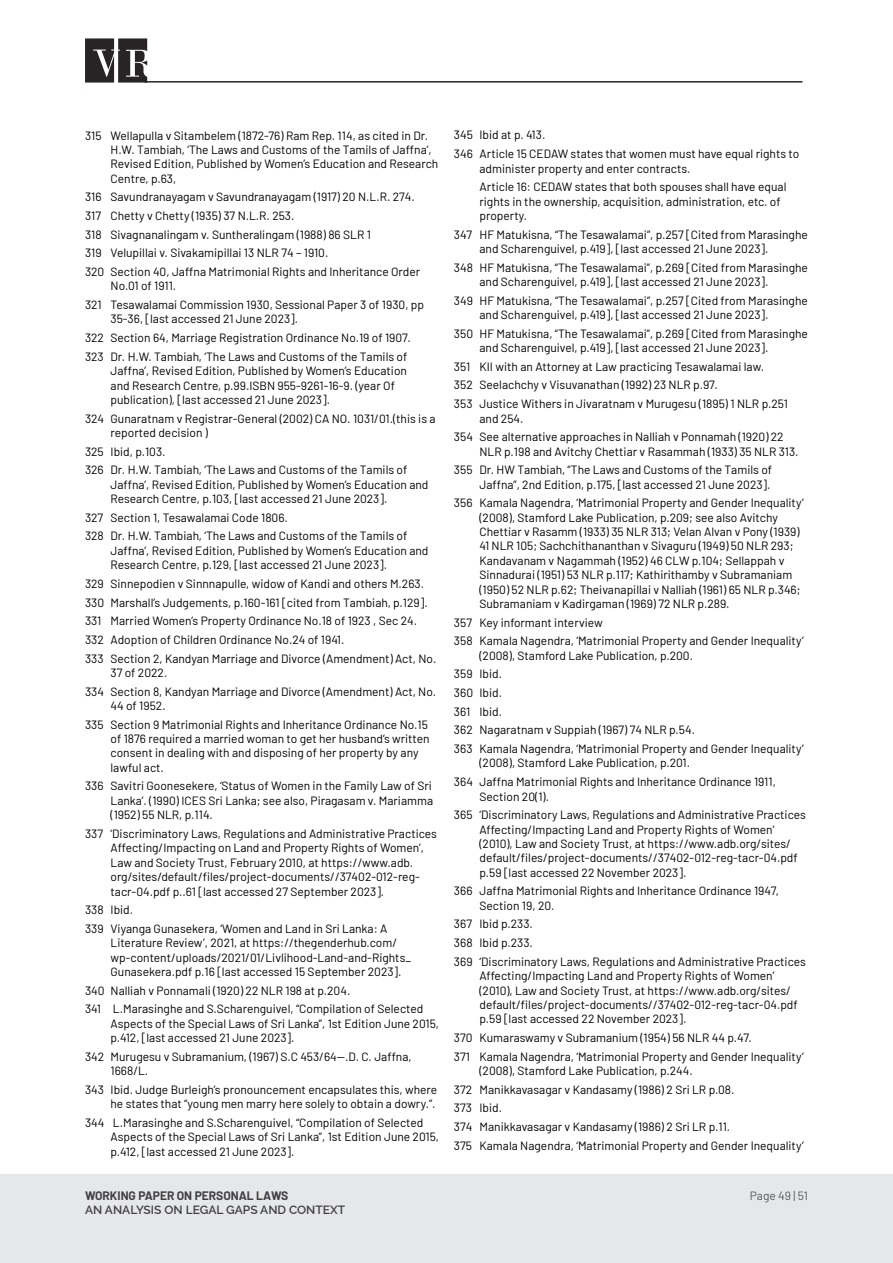
<style>
.page{position:relative;width:893px;height:1263px;background:#fff}
.page>*{position:absolute;margin:0;border:0;box-sizing:border-box;transform-origin:0 0}
.t1{font:12px/14.4px "Barlow";color:#000}
.t2{font:600 12px "Raleway";color:#414042}
.t3{font:700 12px "Barlow";color:#414042}
.t4{font:12px "Barlow";color:#58595b}
</style>
<div class="page">
<div style="left:0;top:1175px;width:893px;height:88px;background:#e6e7e8"></div>
<hr style="left:144px;top:81px;width:658px;height:2px;background:#282425">
<svg style="left:85px;top:38px;width:62px;height:45px"></svg>
<p class="t1" style="left:111px;top:127px;width:329px;text-indent:-26px">315 Wellapulla v Sitambelem (1872-76) Ram Rep. 114, as cited in Dr.<br>H.W. Tambiah, ‘The Laws and Customs of the Tamils of Jaffna’, Revised Edition, Published by Women’s Education and Research Centre, p.63,</p>
<p class="t1" style="left:85px;top:187px;width:337px;line-height:18.6px">316 Savundranayagam v Savundranayagam (1917) 20 N.L.R. 274.<br>317 Chetty v Chetty (1935) 37 N.L.R. 253.<br>318 Sivagnanalingam v. Suntheralingam (1988) 86 SLR 1<br>319 Velupillai v. Sivakamipillai 13 NLR 74 – 1910.<br>320 Section 40, Jaffna Matrimonial Rights and Inheritance Order</p>
<p class="t1" style="left:85px;top:276px;width:341px;line-height:18.6px;text-indent:26px">No.01 of 1911.<br>321 Tesawalamai Commission 1930, Sessional Paper 3 of 1930, pp</p>
<p class="t1" style="left:85px;top:309px;width:327px;line-height:18.6px;text-indent:26px">35-36, [last accessed 21 June 2023].<br>322 Section 64, Marriage Registration Ordinance No.19 of 1907.<br>323 Dr. H.W. Tambiah, ‘The Laws and Customs of the Tamils of</p>
<p class="t1" style="left:111px;top:363px;width:298px">Jaffna’, Revised Edition, Published by Women’s Education and Research Centre, p.99.ISBN 955-9261-16-9. (year Of publication), [last accessed 21 June 2023].</p>
<p class="t1" style="left:111px;top:410px;width:327px;text-indent:-26px">324 Gunaratnam v Registrar-General (2002) CA NO. 1031/01.(this is a reported decision )</p>
<p class="t1" style="left:85px;top:441px;width:324px;line-height:18.6px">325 Ibid, p.103.<br>326 Dr. H.W. Tambiah, ‘The Laws and Customs of the Tamils of</p>
<p class="t1" style="left:111px;top:476px;width:319px">Jaffna’, Revised Edition, Published by Women’s Education and<br>Research Centre, p.103, [last accessed 21 June 2023].</p>
<p class="t1" style="left:85px;top:507px;width:324px;line-height:18.6px">327 Section 1, Tesawalamai Code 1806.<br>328 Dr. H.W. Tambiah, ‘The Laws and Customs of the Tamils of</p>
<p class="t1" style="left:111px;top:542px;width:319px">Jaffna’, Revised Edition, Published by Women’s Education and<br>Research Centre, p.129, [last accessed 21 June 2023].</p>
<p class="t1" style="left:85px;top:573px;width:353px;line-height:18.6px">329 Sinnepodien v Sinnnapulle, widow of Kandi and others M.263.<br>330 Marshall’s Judgements, p.160-161 [cited from Tambiah, p.129].<br>331 Married Women’s Property Ordinance No.18 of 1923 , Sec 24.<br>332 Adoption of Children Ordinance No.24 of 1941.<br>333 Section 2, Kandyan Marriage and Divorce (Amendment) Act, No.</p>
<p class="t1" style="left:85px;top:662px;width:353px;line-height:18.6px;text-indent:26px">37 of 2022.<br>334 Section 8, Kandyan Marriage and Divorce (Amendment) Act, No.</p>
<p class="t1" style="left:85px;top:695px;width:344px;line-height:18.6px;text-indent:26px">44 of 1952.<br>335 Section 9 Matrimonial Rights and Inheritance Ordinance No.15</p>
<p class="t1" style="left:111px;top:730px;width:321px">of 1876 required a married woman to get her husband’s written consent in dealing with and disposing of her property by any lawful act.</p>
<p class="t1" style="left:111px;top:778px;width:324px;text-align:justify;text-indent:-26px">336 Savitri Goonesekere, ‘Status of Women in the Family Law of Sri Lanka’. (1990) ICES Sri Lanka; see also, Piragasam v. Mariamma (1952) 55 NLR, p.114.</p>
<p class="t1" style="left:111px;top:825px;width:328px;text-indent:-26px">337 ‘Discriminatory Laws, Regulations and Administrative Practices Affecting/Impacting on Land and Property Rights of Women’, Law and Society Trust, February 2010, at https://www.adb. org/sites/default/files/project-documents//37402-012-reg&shy;tacr-04.pdf p..61 [last accessed 27 September 2023].</p>
<p class="t1" style="left:85px;top:900px;width:304px;line-height:18.6px">338 Ibid.<br>339 Viyanga Gunasekera, ‘Women and Land in Sri Lanka: A</p>
<p class="t1" style="left:111px;top:935px;width:302px">Literature Review’, 2021, at https://thegenderhub.com/ wp-content/uploads/2021/01/Livlihood-Land-and-Rights_<br>Gunasekera.pdf p.16 [last accessed 15 September 2023].</p>
<p class="t1" style="left:85px;top:980px;width:340px;line-height:18.6px">340 Nalliah v Ponnamali (1920) 22 NLR 198 at p.204.<br>341 L.Marasinghe and S.Scharenguivel, “Compilation of Selected</p>
<p class="t1" style="left:111px;top:1015px;width:330px">Aspects of the Special Laws of Sri Lanka”, 1st Edition June 2015, p.412, [last accessed 21 June 2023].</p>
<p class="t1" style="left:111px;top:1048px;width:303px;text-indent:-26px">342 Murugesu v Subramanium, (1967) S.C 453/64—.D. C. Jaffna,<br>1668/L.</p>
<p class="t1" style="left:85px;top:1081px;width:354px;text-align:right">343 Ibid. Judge Burleigh’s pronouncement encapsulates this, where he states that “young men marry here solely to obtain a dowry.”.</p>
<p class="t1" style="left:111px;top:1114px;width:330px;text-indent:-26px">344 L.Marasinghe and S.Scharenguivel, “Compilation of Selected<br>Aspects of the Special Laws of Sri Lanka”, 1st Edition June 2015, p.412, [last accessed 21 June 2023].</p>
<p class="t3" style="left:85px;top:1186px;width:205px">WORKING PAPER ON PERSONAL LAWS</p>
<p class="t2" style="left:85px;top:1200px;width:262px">AN ANALYSIS ON LEGAL GAPS AND CONTEXT</p>
<p class="t1" style="left:454px;top:125px;width:347px;line-height:18.6px">345 Ibid at p. 413.<br>346 Article 15 CEDAW states that women must have equal rights to</p>
<p class="t1" style="left:479px;top:158px;width:308px;line-height:18.6px">administer property and enter contracts.<br>Article 16: CEDAW states that both spouses shall have equal</p>
<p class="t1" style="left:479px;top:193px;width:303px">rights in the ownership, acquisition, administration, etc. of property.</p>
<p class="t1" style="left:479px;top:226px;width:330px;text-indent:-26px">347 HF Matukisna, “The Tesawalamai”, p.257 [Cited from Marasinghe and Scharenguivel, p.419], [last accessed 21 June 2023].</p>
<p class="t1" style="left:479px;top:259px;width:330px;text-indent:-26px">348 HF Matukisna, “The Tesawalamai”, p.269 [Cited from Marasinghe and Scharenguivel, p.419], [last accessed 21 June 2023].</p>
<p class="t1" style="left:479px;top:292px;width:330px;text-indent:-26px">349 HF Matukisna, “The Tesawalamai”, p.257 [Cited from Marasinghe and Scharenguivel, p.419], [last accessed 21 June 2023].</p>
<p class="t1" style="left:479px;top:325px;width:330px;text-indent:-26px">350 HF Matukisna, “The Tesawalamai”, p.269 [Cited from Marasinghe and Scharenguivel, p.419], [last accessed 21 June 2023].</p>
<p class="t1" style="left:454px;top:356px;width:335px;line-height:18.6px">351 KII with an Attorney at Law practicing Tesawalamai law.<br>352 Seelachchy v Visuvanathan (1992) 23 NLR p.97.<br>353 Justice Withers in Jivaratnam v Murugesu (1895) 1 NLR p.251</p>
<p class="t1" style="left:454px;top:408px;width:331px;line-height:18.6px;text-indent:26px">and 254.<br>354 See alternative approaches in Nalliah v Ponnamah (1920) 22</p>
<p class="t1" style="left:454px;top:441px;width:346px;line-height:18.6px;text-indent:26px">NLR p.198 and Avitchy Chettiar v Rasammah (1933) 35 NLR 313.<br>355 Dr. HW Tambiah, “The Laws and Customs of the Tamils of</p>
<p class="t1" style="left:454px;top:474px;width:351px;line-height:18.6px;text-indent:26px">Jaffna”, 2nd Edition, p.175, [last accessed 21 June 2023].<br>356 Kamala Nagendra, ‘Matrimonial Property and Gender Inequality’</p>
<p class="t1" style="left:479px;top:509px;width:322px">(2008), Stamford Lake Publication, p.209; see also Avitchy Chettiar v Rasamm (1933) 35 NLR 313; Velan Alvan v Pony (1939)<br>41 NLR 105; Sachchithananthan v Sivaguru (1949) 50 NLR 293; Kandavanam v Nagammah (1952) 46 CLW p.104; Sellappah v Sinnadurai (1951) 53 NLR p.117; Kathirithamby v Subramaniam (1950) 52 NLR p.62; Theivanapillai v Nalliah (1961) 65 NLR p.346; Subramaniam v Kadirgaman (1969) 72 NLR p.289.</p>
<p class="t1" style="left:454px;top:612px;width:351px;line-height:18.6px">357 Key informant interview<br>358 Kamala Nagendra, ‘Matrimonial Property and Gender Inequality’</p>
<p class="t1" style="left:454px;top:645px;width:351px;line-height:18.6px;text-indent:26px">(2008), Stamford Lake Publication, p.200.<br>359 Ibid.<br>360 Ibid.<br>361 Ibid.<br>362 Nagaratnam v Suppiah (1967) 74 NLR p.54.<br>363 Kamala Nagendra, ‘Matrimonial Property and Gender Inequality’</p>
<p class="t1" style="left:454px;top:753px;width:323px;line-height:18.6px;text-indent:26px">(2008), Stamford Lake Publication, p.201.<br>364 Jaffna Matrimonial Rights and Inheritance Ordinance 1911,</p>
<p class="t1" style="left:454px;top:786px;width:353px;line-height:18.6px;text-indent:26px">Section 20(1).<br>365 ‘Discriminatory Laws, Regulations and Administrative Practices</p>
<p class="t1" style="left:479px;top:821px;width:320px">Affecting/Impacting Land and Property Rights of Women’ (2010), Law and Society Trust, at https://www.adb.org/sites/ default/files/project-documents//37402-012-reg-tacr-04.pdf p.59 [last accessed 22 November 2023].</p>
<p class="t1" style="left:479px;top:883px;width:301px;text-indent:-26px">366 Jaffna Matrimonial Rights and Inheritance Ordinance 1947,<br>Section 19, 20.</p>
<p class="t1" style="left:454px;top:914px;width:353px;line-height:18.6px">367 Ibid p.233.<br>368 Ibid p.233.<br>369 ‘Discriminatory Laws, Regulations and Administrative Practices</p>
<p class="t1" style="left:479px;top:968px;width:320px">Affecting/Impacting Land and Property Rights of Women’ (2010), Law and Society Trust, at https://www.adb.org/sites/ default/files/project-documents//37402-012-reg-tacr-04.pdf p.59 [last accessed 22 November 2023].</p>
<p class="t1" style="left:454px;top:1027px;width:351px;line-height:18.6px">370 Kumaraswamy v Subramanium (1954) 56 NLR 44 p.47.<br>371 Kamala Nagendra, ‘Matrimonial Property and Gender Inequality’</p>
<p class="t1" style="left:454px;top:1060px;width:351px;line-height:18.6px;text-indent:26px">(2008), Stamford Lake Publication, p.244.<br>372 Manikkavasagar v Kandasamy (1986) 2 Sri LR p.08.<br>373 Ibid.<br>374 Manikkavasagar v Kandasamy (1986) 2 Sri LR p.11.<br>375 Kamala Nagendra, ‘Matrimonial Property and Gender Inequality’</p>
<p class="t4" style="left:750px;top:1186px;width:60px">Page 49 | 51</p>
</div>
